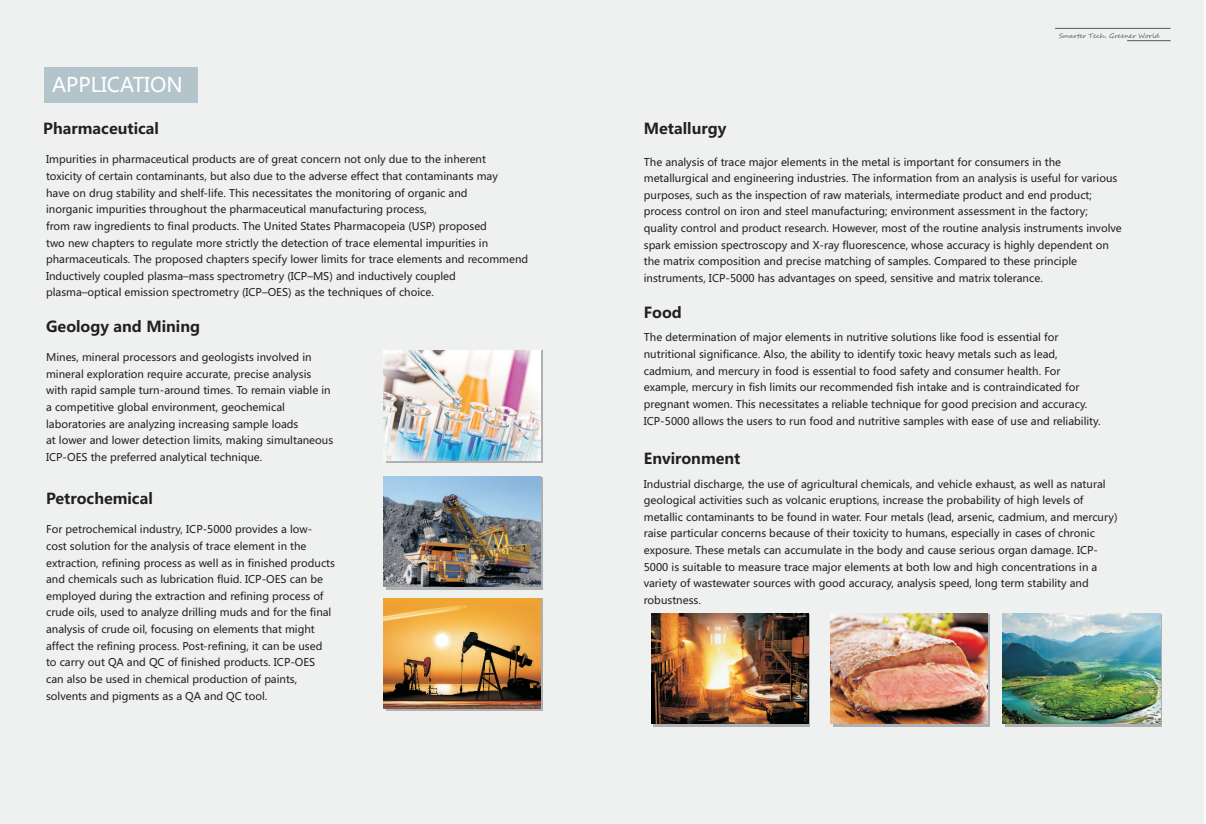
<style>
.page{position:relative;width:1206px;height:824px;background:#fff}
.page>*{position:absolute;margin:0;border:0;box-sizing:border-box;transform-origin:0 0}
.t1{font:20px "Microsoft Ya Hei";color:#fff}
.t2{font:700 15px "Microsoft Ya Hei";color:#231f20}
.t3{font:10.5px/16.6px "Microsoft Ya Hei";color:#231f20}
.t4{font:6.4px "Segoe Script";color:#57585a}
</style>
<div class="page">
<div style="left:0;top:0;width:1204px;height:824px;background:#eff0f0"></div>
<img style="left:383px;top:476px;width:157px;height:110px">
<img style="left:651px;top:613px;width:157px;height:110px">
<img style="left:831px;top:613px;width:157px;height:110px">
<img style="left:1003px;top:613px;width:157px;height:110px">
<hr style="left:1055px;top:28px;width:116px;height:1px;background:#57585a">
<hr style="left:1127px;top:40px;width:44px;height:1px;background:#57585a">
<div style="left:45px;top:67px;width:153px;height:35px;background:#b4c4cb"></div>
<div style="left:386px;top:350px;width:157px;height:113px;background:#939598;opacity:.7"></div>
<img style="left:383px;top:350px;width:157px;height:110px">
<div style="left:386px;top:477px;width:157px;height:113px;background:#939598;opacity:.7"></div>
<div style="left:654px;top:614px;width:156px;height:113px;background:#939598;opacity:.7"></div>
<div style="left:833px;top:614px;width:157px;height:113px;background:#939598;opacity:.7"></div>
<div style="left:1005px;top:614px;width:157px;height:113px;background:#939598;opacity:.7"></div>
<div style="left:386px;top:598px;width:157px;height:113px;background:#939598;opacity:.7"></div>
<img style="left:383px;top:598px;width:157px;height:110px">
<h1 class="t1" style="left:52px;top:76px;width:132px">APPLICATION</h1>
<h2 class="t2" style="left:43px;top:122px;width:117px">Pharmaceutical</h2>
<p class="t3" style="left:46px;top:152px;width:484px">Impurities in pharmaceutical products are of great concern not only due to the inherent<br>toxicity of certain contaminants, but also due to the adverse effect that contaminants may<br>have on drug stability and shelf-life. This necessitates the monitoring of organic and<br>inorganic impurities throughout the pharmaceutical manufacturing process,<br>from raw ingredients to final products. The United States Pharmacopeia (USP) proposed<br>two new chapters to regulate more strictly the detection of trace elemental impurities in pharmaceuticals. The proposed chapters specify lower limits for trace elements and recommend Inductively coupled plasma–mass spectrometry (ICP–MS) and inductively coupled plasma–optical emission spectrometry (ICP–OES) as the techniques of choice.</p>
<h2 class="t2" style="left:46px;top:320px;width:155px">Geology and Mining</h2>
<p class="t3" style="left:46px;top:350px;width:289px">Mines, mineral processors and geologists involved in mineral exploration require accurate, precise analysis with rapid sample turn-around times. To remain viable in a competitive global environment, geochemical laboratories are analyzing increasing sample loads<br>at lower and lower detection limits, making simultaneous ICP-OES the preferred analytical technique.</p>
<h2 class="t2" style="left:46px;top:492px;width:108px">Petrochemical</h2>
<p class="t3" style="left:46px;top:522px;width:290px">For petrochemical industry, ICP-5000 provides a low&shy;cost solution for the analysis of trace element in the extraction, refining process as well as in finished products and chemicals such as lubrication fluid. ICP-OES can be employed during the extraction and refining process of crude oils, used to analyze drilling muds and for the final analysis of crude oil, focusing on elements that might affect the refining process. Post-refining, it can be used to carry out QA and QC of finished products. ICP-OES can also be used in chemical production of paints, solvents and pigments as a QA and QC tool.</p>
<p class="t4" style="left:1059px;top:33px;width:102px">Smarter Tech. Greener World</p>
<h2 class="t2" style="left:644px;top:122px;width:84px">Metallurgy</h2>
<p class="t3" style="left:644px;top:154px;width:480px">The analysis of trace major elements in the metal is important for consumers in the metallurgical and engineering industries. The information from an analysis is useful for various purposes, such as the inspection of raw materials, intermediate product and end product; process control on iron and steel manufacturing; environment assessment in the factory; quality control and product research. However, most of the routine analysis instruments involve spark emission spectroscopy and X-ray fluorescence, whose accuracy is highly dependent on the matrix composition and precise matching of samples. Compared to these principle instruments, ICP-5000 has advantages on speed, sensitive and matrix tolerance.</p>
<h2 class="t2" style="left:644px;top:306px;width:40px">Food</h2>
<p class="t3" style="left:644px;top:330px;width:458px">The determination of major elements in nutritive solutions like food is essential for nutritional significance. Also, the ability to identify toxic heavy metals such as lead, cadmium, and mercury in food is essential to food safety and consumer health. For example, mercury in fish limits our recommended fish intake and is contraindicated for pregnant women. This necessitates a reliable technique for good precision and accuracy.<br>ICP-5000 allows the users to run food and nutritive samples with ease of use and reliability.</p>
<h2 class="t2" style="left:644px;top:452px;width:98px">Environment</h2>
<p class="t3" style="left:644px;top:476px;width:475px">Industrial discharge, the use of agricultural chemicals, and vehicle exhaust, as well as natural geological activities such as volcanic eruptions, increase the probability of high levels of metallic contaminants to be found in water. Four metals (lead, arsenic, cadmium, and mercury) raise particular concerns because of their toxicity to humans, especially in cases of chronic exposure. These metals can accumulate in the body and cause serious organ damage. ICP-5000 is suitable to measure trace major elements at both low and high concentrations in a variety of wastewater sources with good accuracy, analysis speed, long term stability and robustness.</p>
</div>
